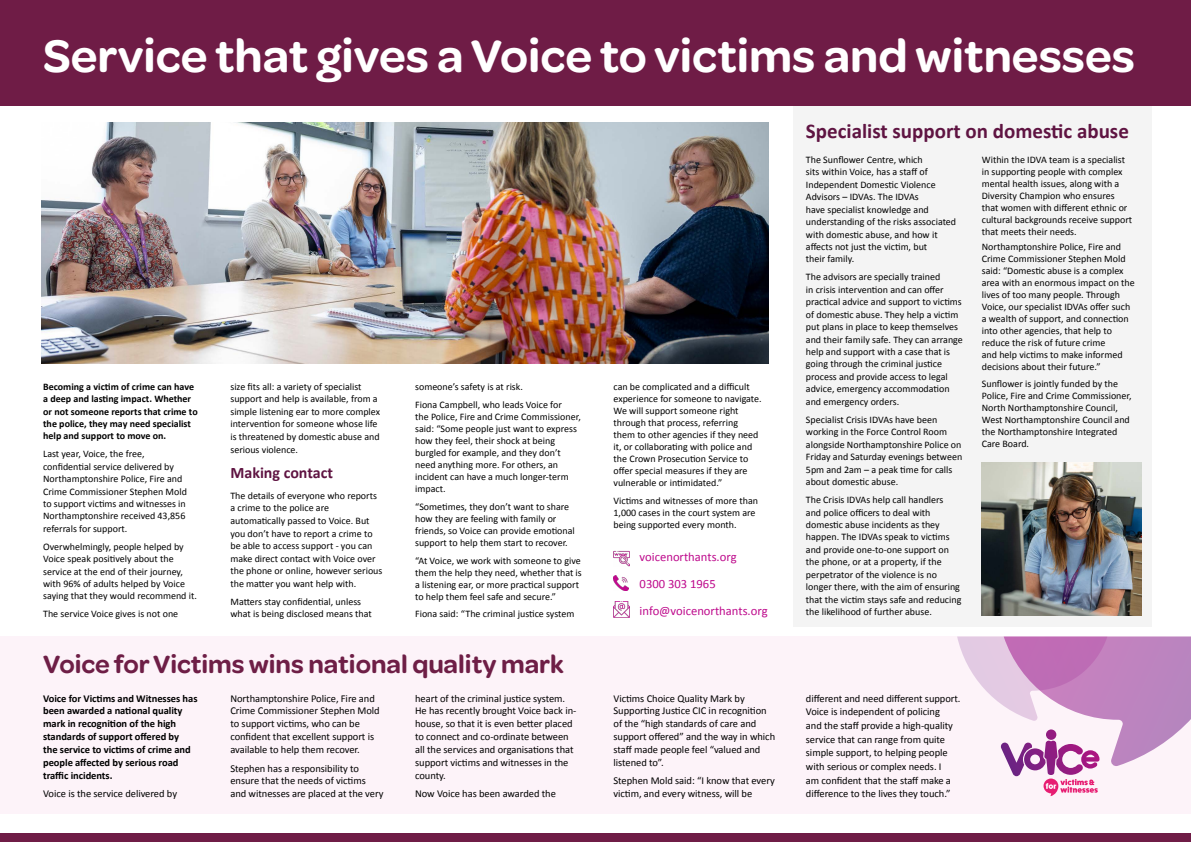
<style>
.page{position:relative;width:1191px;height:842px;background:#fff}
.page>*{position:absolute;margin:0;border:0;box-sizing:border-box;transform-origin:0 0}
.t1{font:600 48.7px "Omnes";color:#fff}
.t2{font:600 26.7px "Omnes";color:#6e1e46}
.t3{font:700 21px "Calibri";color:#5f1442}
.t4{font:700 16px "Calibri";color:#5f1442}
.t5{font:12.6px/26.8px "Calibri";color:#be0a8c}
.t6{font:10.5px/12.9px "Calibri";letter-spacing:-.005em;color:#000}
.t7{font:700 10.5px/12.9px "Calibri";letter-spacing:-.005em;color:#000}
.t8{font:10px/12px "Calibri";color:#000}
.t9{font:700 10px/12.4px "Calibri";color:#000}
</style>
<div class="page">
<div style="left:793px;top:96px;width:358px;height:530px;background:#f4f4f4"></div>
<div style="left:0;top:0;width:1191px;height:106px;background:#6f1c46"></div>
<img style="left:42px;top:123px;width:726px;height:241px">
<img style="left:981px;top:462px;width:160px;height:153px">
<div style="left:0;top:833px;width:1191px;height:9px;background:#6f1c46"></div>
<div style="left:0;top:636px;width:1191px;height:178px;background:#fdf3f9"></div>
<img style="left:613px;top:601px;width:16px;height:16px">
<img style="left:613px;top:576px;width:15px;height:15px">
<img style="left:613px;top:550px;width:16px;height:16px">
<svg style="left:957px;top:636px;width:234px;height:160px"></svg>
<h1 class="t1" style="left:43px;top:21px;width:1093px">Service that gives a Voice to victims and witnesses</h1>
<p class="t9" style="left:43px;top:380px;width:156px">Becoming a victim of crime can have a deep and lasting impact. Whether or not someone reports that crime to the police, they may need specialist help and support to move on.</p>
<p class="t8" style="left:43px;top:448px;width:145px;line-height:12.4px">Last year, Voice, the free, confidential service delivered by<br>Northamptonshire Police, Fire and<br>Crime Commissioner Stephen Mold to support victims and witnesses in<br>Northamptonshire received 43,856 referrals for support.</p>
<p class="t8" style="left:43px;top:540px;width:155px;line-height:12.4px">Overwhelmingly, people helped by Voice speak positively about the service at the end of their journey, with 96% of adults helped by Voice saying that they would recommend it.</p>
<p class="t8" style="left:43px;top:608px;width:137px">The service Voice gives is not one</p>
<p class="t8" style="left:230px;top:380px;width:151px;line-height:12.5px">size fits all: a variety of specialist support and help is available, from a simple listening ear to more complex intervention for someone whose life is threatened by domestic abuse and serious violence.</p>
<h3 class="t4" style="left:230px;top:461px;width:104px">Making contact</h3>
<p class="t8" style="left:230px;top:489px;width:153px;line-height:12.5px">The details of everyone who reports a crime to the police are automatically passed to Voice. But you don’t have to report a crime to be able to access support - you can make direct contact with Voice over the phone or online, however serious the matter you want help with.</p>
<p class="t8" style="left:230px;top:595px;width:143px;line-height:12.5px">Matters stay confidential, unless what is being disclosed means that</p>
<p class="t8" style="left:415px;top:377px;width:148px;line-height:17.7px">someone’s safety is at risk.<br>Fiona Campbell, who leads Voice for</p>
<p class="t8" style="left:415px;top:410px;width:167px">the Police, Fire and Crime Commissioner, said: “Some people just want to express how they feel, their shock at being burgled for example, and they don’t need anything more. For others, an incident can have a much longer-term impact.</p>
<p class="t8" style="left:415px;top:500px;width:161px">“Sometimes, they don’t want to share how they are feeling with family or friends, so Voice can provide emotional support to help them start to recover.</p>
<p class="t8" style="left:415px;top:554px;width:168px">“At Voice, we work with someone to give them the help they need, whether that is a listening ear, or more practical support to help them feel safe and secure.”</p>
<p class="t8" style="left:415px;top:608px;width:161px">Fiona said: “The criminal justice system</p>
<h2 class="t2" style="left:43px;top:645px;width:522px">Voice for Victims wins national quality mark</h2>
<p class="t7" style="left:43px;top:691px;width:156px">Voice for Victims and Witnesses has been awarded a national quality mark in recognition of the high standards of support offered by<br>the service to victims of crime and people affected by serious road traffic incidents.</p>
<p class="t6" style="left:43px;top:787px;width:135px">Voice is the service delivered by</p>
<p class="t6" style="left:415px;top:691px;width:163px">heart of the criminal justice system.<br>He has recently brought Voice back in&shy;house, so that it is even better placed to connect and co-ordinate between all the services and organisations that support victims and witnesses in the county.</p>
<p class="t6" style="left:415px;top:787px;width:142px">Now Voice has been awarded the</p>
<p class="t6" style="left:230px;top:691px;width:151px">Northamptonshire Police, Fire and Crime Commissioner Stephen Mold to support victims, who can be confident that excellent support is available to help them recover.</p>
<p class="t6" style="left:230px;top:761px;width:154px">Stephen has a responsibility to ensure that the needs of victims and witnesses are placed at the very</p>
<p class="t8" style="left:613px;top:380px;width:150px">can be complicated and a difficult experience for someone to navigate.<br>We will support someone right through that process, referring them to other agencies if they need it, or collaborating with police and the Crown Prosecution Service to offer special measures if they are vulnerable or intimidated.”</p>
<p class="t8" style="left:613px;top:494px;width:146px">Victims and witnesses of more than<br>1,000 cases in the court system are being supported every month.</p>
<p class="t5" style="left:639px;top:543px;width:129px">voicenorthants.org<br>0300 303 1965 info@voicenorthants.org</p>
<p class="t6" style="left:613px;top:691px;width:163px">Victims Choice Quality Mark by<br>Supporting Justice CIC in recognition of the “high standards of care and support offered” and the way in which staff made people feel “valued and listened to”.</p>
<p class="t6" style="left:613px;top:774px;width:163px">Stephen Mold said: “I know that every victim, and every witness, will be</p>
<h3 class="t3" style="left:806px;top:116px;width:324px">Specialist support on domestic abuse</h3>
<p class="t8" style="left:806px;top:153px;width:152px;line-height:12.4px">The Sunflower Centre, which<br>sits within Voice, has a staff of<br>Independent Domestic Violence<br>Advisors – IDVAs. The IDVAs<br>have specialist knowledge and understanding of the risks associated with domestic abuse, and how it affects not just the victim, but<br>their family.</p>
<p class="t8" style="left:806px;top:271px;width:158px;line-height:12.4px">The advisors are specially trained<br>in crisis intervention and can offer practical advice and support to victims of domestic abuse. They help a victim put plans in place to keep themselves and their family safe. They can arrange help and support with a case that is going through the criminal justice process and provide access to legal advice, emergency accommodation and emergency orders.</p>
<p class="t8" style="left:806px;top:413px;width:158px;line-height:12.4px">Specialist Crisis IDVAs have been working in the Force Control Room alongside Northamptonshire Police on Friday and Saturday evenings between 5pm and 2am – a peak time for calls about domestic abuse.</p>
<p class="t8" style="left:806px;top:493px;width:157px;line-height:12.4px">The Crisis IDVAs help call handlers<br>and police officers to deal with domestic abuse incidents as they happen. The IDVAs speak to victims and provide one-to-one support on the phone, or at a property, if the perpetrator of the violence is no longer there, with the aim of ensuring that the victim stays safe and reducing the likelihood of further abuse.</p>
<p class="t8" style="left:981px;top:153px;width:152px">Within the IDVA team is a specialist in supporting people with complex mental health issues, along with a Diversity Champion who ensures that women with different ethnic or cultural backgrounds receive support that meets their needs.</p>
<p class="t8" style="left:981px;top:240px;width:154px">Northamptonshire Police, Fire and Crime Commissioner Stephen Mold said: “Domestic abuse is a complex area with an enormous impact on the lives of too many people. Through Voice, our specialist IDVAs offer such a wealth of support, and connection into other agencies, that help to reduce the risk of future crime<br>and help victims to make informed decisions about their future.”</p>
<p class="t8" style="left:981px;top:378px;width:151px">Sunflower is jointly funded by the<br>Police, Fire and Crime Commissioner,<br>North Northamptonshire Council,<br>West Northamptonshire Council and the Northamptonshire Integrated<br>Care Board.</p>
<p class="t6" style="left:806px;top:691px;width:156px;line-height:13.7px">different and need different support.<br>Voice is independent of policing<br>and the staff provide a high-quality service that can range from quite simple support, to helping people with serious or complex needs. I<br>am confident that the staff make a difference to the lives they touch.”</p>
</div>
